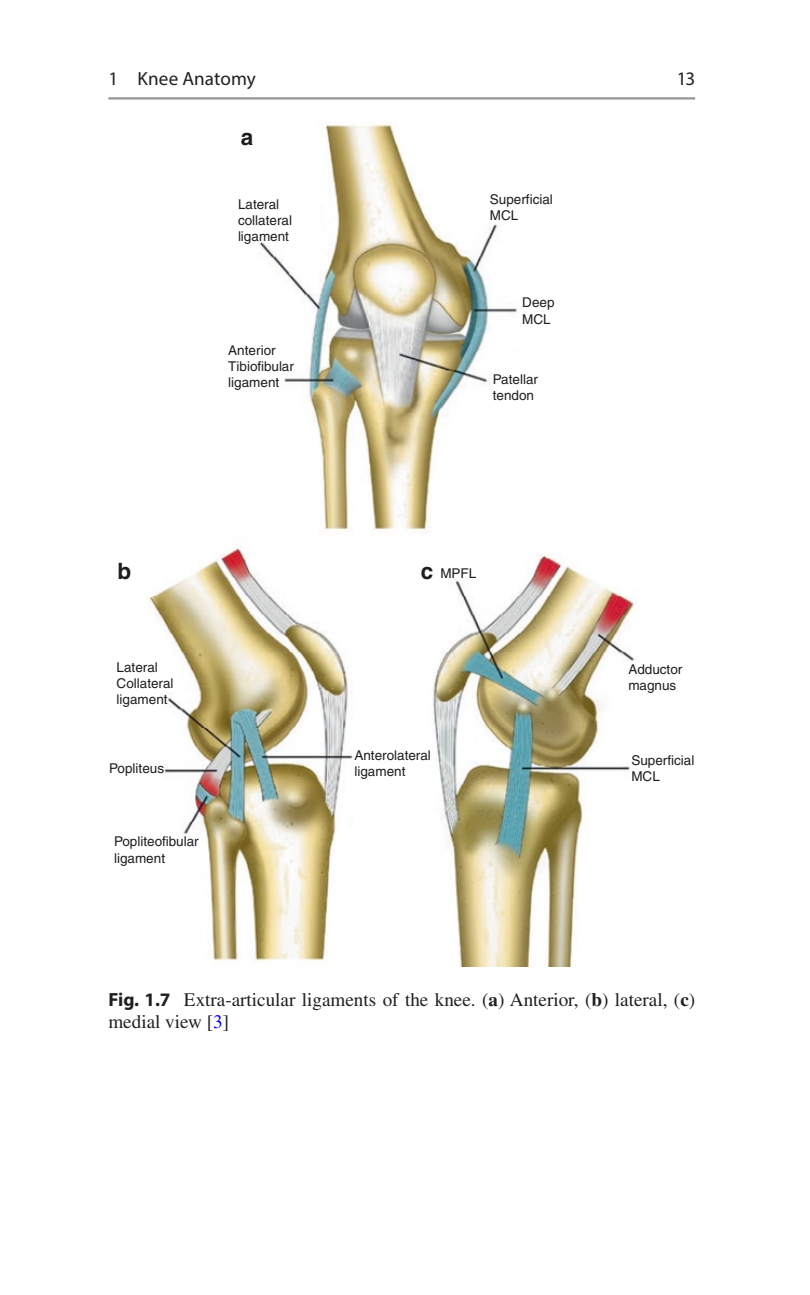
<style>
.page{position:relative;width:810px;height:1295px;background:#fff}
.page>*{position:absolute;margin:0;border:0;box-sizing:border-box;transform-origin:0 0}
.t1{font:22.5px "Helvetica Bold 2";color:#1d1e1f}
.t2{font:19.12px/22.5px "Times LT Std";color:#231f20}
.t3{font:19.12px "Myriad Pro";letter-spacing:.005em;color:#231f20}
.t4{font:13.5px/16.2px "Helvetica 5";color:#1d1e1f}
.s1{font-family:"Myriad Pro";font-weight:700}
.s2{font-weight:700}
.s3{color:#00f}
</style>
<div class="page">
<img style="left:148px;top:123px;width:491px;height:843px">
<hr style="left:108px;top:97px;width:587px;height:3px;background:#939598">
<h2 class="t3" style="left:108px;top:66px;width:149px">1 Knee Anatomy</h2>
<p class="t1" style="left:241px;top:123px;width:14px">a</p>
<p class="t4" style="left:238px;top:196px;width:56px">Lateral collateral ligament</p>
<p class="t4" style="left:228px;top:342px;width:67px">Anterior<br>Tibiofibular ligament</p>
<p class="t4" style="left:490px;top:191px;width:65px">Superficial<br>MCL</p>
<p class="t4" style="left:522px;top:294px;width:34px">Deep<br>MCL</p>
<p class="t4" style="left:493px;top:371px;width:47px">Patellar tendon</p>
<h1 class="t1" style="left:118px;top:557px;width:15px">b</h1>
<h1 class="t1" style="left:421px;top:557px;width:14px">c</h1>
<p class="t4" style="left:440px;top:565px;width:38px">MPFL</p>
<p class="t4" style="left:117px;top:659px;width:59px">Lateral<br>Collateral ligament</p>
<p class="t4" style="left:109px;top:760px;width:56px">Popliteus</p>
<p class="t4" style="left:114px;top:833px;width:86px">Popliteofibular ligament</p>
<p class="t4" style="left:354px;top:747px;width:78px">Anterolateral ligament</p>
<h2 class="t3" style="left:677px;top:66px;width:20px">13</h2>
<p class="t4" style="left:628px;top:661px;width:56px">Adductor magnus</p>
<p class="t4" style="left:631px;top:752px;width:65px">Superficial<br>MCL</p>
<p class="t2" style="left:108px;top:988px;width:588px"><span class="s1">Fig. 1.7</span> Extra-articular ligaments of the knee. (<span class="s2">a</span>) Anterior, (<span class="s2">b</span>) lateral, (<span class="s2">c</span>) medial view [<span class="s3">3</span>]</p>
</div>
